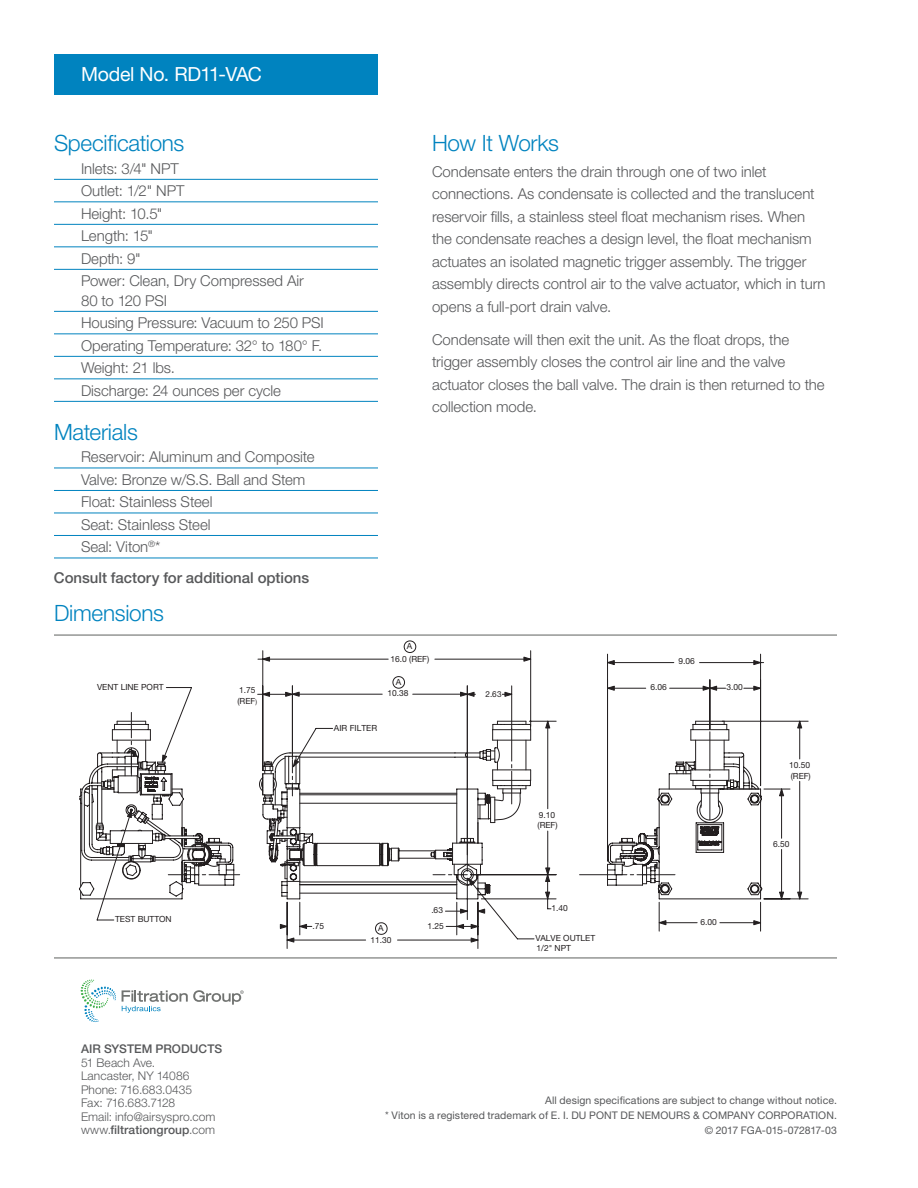
<style>
.page{position:relative;width:918px;height:1188px;background:#fff}
.page>*{position:absolute;margin:0;border:0;box-sizing:border-box;transform-origin:0 0}
.t1{font:300 22.5px "Helvetica Neue LT Std";letter-spacing:-.015em;color:#0083bf}
.t2{font:19.5px "Helvetica Neue LT Std";letter-spacing:-.015em;color:#fff}
.t3{font:300 15px/22.5px "Helvetica Neue LT Std";letter-spacing:-.005em;color:#57585a}
.t4{font:500 15px "Helvetica Neue LT Std";letter-spacing:-.005em;color:#57585a}
.t5{font:300 12px/13.5px "Helvetica Neue LT Std";letter-spacing:.005em;color:#57585a}
.t6{font:500 12px "Helvetica Neue LT Std";letter-spacing:.005em;color:#57585a}
.t7{font:10.5px/15px "Helvetica Neue LT Std";letter-spacing:.005em;color:#57585a;text-align:right}
.t8{font:8.4px "Helvetica Neue LT Std";letter-spacing:-.005em;color:#231f20}
.t9{font:8.25px "Helvetica Neue LT Std";color:#231f20}
.s1{font-size:6.6px}
.s2{font-weight:500}
</style>
<div class="page">
<div style="left:54px;top:54px;width:324px;height:40px;background:#0083bf"></div>
<hr style="left:54px;top:179px;width:324px;height:1px;background:#0083bf">
<hr style="left:54px;top:201px;width:324px;height:1px;background:#0083bf">
<hr style="left:54px;top:224px;width:324px;height:1px;background:#0083bf">
<hr style="left:54px;top:246px;width:324px;height:1px;background:#0083bf">
<hr style="left:54px;top:269px;width:324px;height:1px;background:#0083bf">
<hr style="left:54px;top:311px;width:324px;height:1px;background:#0083bf">
<hr style="left:54px;top:333px;width:324px;height:1px;background:#0083bf">
<hr style="left:54px;top:356px;width:324px;height:1px;background:#0083bf">
<hr style="left:54px;top:378px;width:324px;height:1px;background:#0083bf">
<hr style="left:54px;top:401px;width:324px;height:1px;background:#0083bf">
<hr style="left:54px;top:468px;width:324px;height:1px;background:#0083bf">
<hr style="left:54px;top:490px;width:324px;height:1px;background:#0083bf">
<hr style="left:54px;top:513px;width:324px;height:1px;background:#0083bf">
<hr style="left:54px;top:535px;width:324px;height:1px;background:#0083bf">
<hr style="left:54px;top:558px;width:324px;height:1px;background:#0083bf">
<hr style="left:54px;top:634px;width:783px;height:2px;background:#717371">
<hr style="left:54px;top:957px;width:783px;height:1px;background:#717371">
<svg style="left:403px;top:640px;width:406px;height:292px"></svg>
<svg style="left:607px;top:660px;width:8px;height:5px"></svg>
<svg style="left:753px;top:660px;width:8px;height:5px"></svg>
<svg style="left:753px;top:921px;width:8px;height:4px"></svg>
<svg style="left:659px;top:921px;width:7px;height:4px"></svg>
<svg style="left:779px;top:788px;width:5px;height:8px"></svg>
<svg style="left:779px;top:892px;width:5px;height:7px"></svg>
<svg style="left:797px;top:892px;width:5px;height:7px"></svg>
<svg style="left:797px;top:721px;width:5px;height:7px"></svg>
<svg style="left:97px;top:686px;width:664px;height:235px"></svg>
<svg style="left:79px;top:721px;width:48px;height:176px"></svg>
<svg style="left:127px;top:650px;width:430px;height:299px"></svg>
<svg style="left:299px;top:924px;width:8px;height:5px"></svg>
<svg style="left:280px;top:924px;width:8px;height:5px"></svg>
<svg style="left:456px;top:924px;width:8px;height:5px"></svg>
<svg style="left:471px;top:924px;width:7px;height:5px"></svg>
<svg style="left:545px;top:892px;width:5px;height:7px"></svg>
<svg style="left:545px;top:868px;width:5px;height:14px"></svg>
<svg style="left:545px;top:721px;width:5px;height:7px"></svg>
<svg style="left:471px;top:937px;width:7px;height:6px"></svg>
<svg style="left:287px;top:937px;width:7px;height:6px"></svg>
<svg style="left:285px;top:692px;width:14px;height:5px"></svg>
<svg style="left:262px;top:692px;width:8px;height:5px"></svg>
<svg style="left:262px;top:657px;width:8px;height:5px"></svg>
<svg style="left:523px;top:657px;width:8px;height:5px"></svg>
<svg style="left:460px;top:692px;width:15px;height:5px"></svg>
<svg style="left:504px;top:692px;width:8px;height:5px"></svg>
<svg style="left:259px;top:721px;width:272px;height:176px"></svg>
<svg style="left:392px;top:676px;width:13px;height:13px"></svg>
<div style="left:483px;top:691px;width:19px;height:10px;background:#fff"></div>
<svg style="left:81px;top:980px;width:35px;height:42px"></svg>
<svg style="left:122px;top:990px;width:122px;height:23px"></svg>
<h2 class="t2" style="left:81px;top:62px;width:183px">Model No. RD11-VAC</h2>
<h1 class="t1" style="left:54px;top:129px;width:132px">Specifications</h1>
<p class="t3" style="left:81px;top:157px;width:225px">Inlets: 3/4" NPT<br>Outlet: 1/2" NPT<br>Height: 10.5"<br>Length: 15"<br>Depth: 9"<br>Power: Clean, Dry Compressed Air</p>
<p class="t3" style="left:81px;top:289px;width:244px">80 to 120 PSI<br>Housing Pressure: Vacuum to 250 PSI<br>Operating Temperature: 32° to 180° F.<br>Weight: 21 lbs.<br>Discharge: 24 ounces per cycle</p>
<h1 class="t1" style="left:54px;top:418px;width:85px">Materials</h1>
<p class="t3" style="left:81px;top:445px;width:235px">Reservoir: Aluminum and Composite<br>Valve: Bronze w/S.S. Ball and Stem<br>Float: Stainless Steel<br>Seat: Stainless Steel<br>Seal: Viton<sup>®</sup>*</p>
<p class="t4" style="left:54px;top:568px;width:257px">Consult factory for additional options</p>
<h1 class="t1" style="left:54px;top:599px;width:111px">Dimensions</h1>
<h1 class="t1" style="left:432px;top:129px;width:129px">How It Works</h1>
<p class="t3" style="left:432px;top:160px;width:395px">Condensate enters the drain through one of two inlet connections. As condensate is collected and the translucent reservoir fills, a stainless steel float mechanism rises. When the condensate reaches a design level, the float mechanism actuates an isolated magnetic trigger assembly. The trigger assembly directs control air to the valve actuator, which in turn opens a full-port drain valve.</p>
<p class="t3" style="left:432px;top:328px;width:394px">Condensate will then exit the unit. As the float drops, the trigger assembly closes the control air line and the valve actuator closes the ball valve. The drain is then returned to the collection mode.</p>
<p class="t8" style="left:407px;top:641px;width:7px">A</p>
<p class="t8" style="left:391px;top:654px;width:40px">16.0 (REF)</p>
<p class="t8" style="left:678px;top:656px;width:18px">9.06</p>
<p class="t8" style="left:396px;top:677px;width:7px">A</p>
<p class="t8" style="left:97px;top:682px;width:68px">VENT LINE PORT</p>
<p class="t8" style="left:727px;top:682px;width:18px">3.00</p>
<p class="t8" style="left:651px;top:682px;width:18px">6.06</p>
<p class="t8" style="left:239px;top:685px;width:18px">1.75</p>
<p class="t8" style="left:388px;top:688px;width:23px">10.38</p>
<p class="t9" style="left:486px;top:689px;width:18px">2.63</p>
<p class="t8" style="left:485px;top:689px;width:18px">2.36</p>
<p class="t8" style="left:237px;top:696px;width:21px">(REF<span class="s1">)</span></p>
<p class="t8" style="left:115px;top:914px;width:58px">TEST BUTTON</p>
<p class="t6" style="left:81px;top:1042px;width:143px">AIR SYSTEM PRODUCTS</p>
<p class="t5" style="left:81px;top:1055px;width:136px">51 Beach Ave.<br>Lancaster, NY 14086<br>Phone: 716.683.0435<br>Fax: 716.683.7128<br>Email: info@airsyspro.com www.<span class="s2">filtrationgroup</span>.com</p>
<p class="t8" style="left:334px;top:723px;width:45px">AIR FILTER</p>
<p class="t8" style="left:313px;top:921px;width:13px">.75</p>
<p class="t8" style="left:378px;top:923px;width:7px">A</p>
<p class="t8" style="left:371px;top:935px;width:23px">11.30</p>
<p class="t8" style="left:431px;top:905px;width:13px">.63</p>
<p class="t8" style="left:428px;top:921px;width:18px">1.25</p>
<p class="t8" style="left:539px;top:810px;width:18px">9.10</p>
<p class="t8" style="left:538px;top:820px;width:22px">(REF)</p>
<p class="t8" style="left:552px;top:903px;width:18px">1.40</p>
<p class="t8" style="left:535px;top:933px;width:61px">VALVE OUTLET</p>
<p class="t8" style="left:537px;top:943px;width:36px">1/2" NPT</p>
<p class="t8" style="left:700px;top:917px;width:18px">6.00</p>
<p class="t8" style="left:789px;top:760px;width:23px">10.50</p>
<p class="t8" style="left:791px;top:771px;width:22px">(REF)</p>
<p class="t8" style="left:773px;top:839px;width:18px">6.50</p>
<p class="t7" style="left:385px;top:1093px;width:453px">All design specifications are subject to change without notice.<br>* Viton is a registered trademark of E. I. DU PONT DE NEMOURS &amp; COMPANY CORPORATION. © 2017 FGA-015-072817-03</p>
</div>
